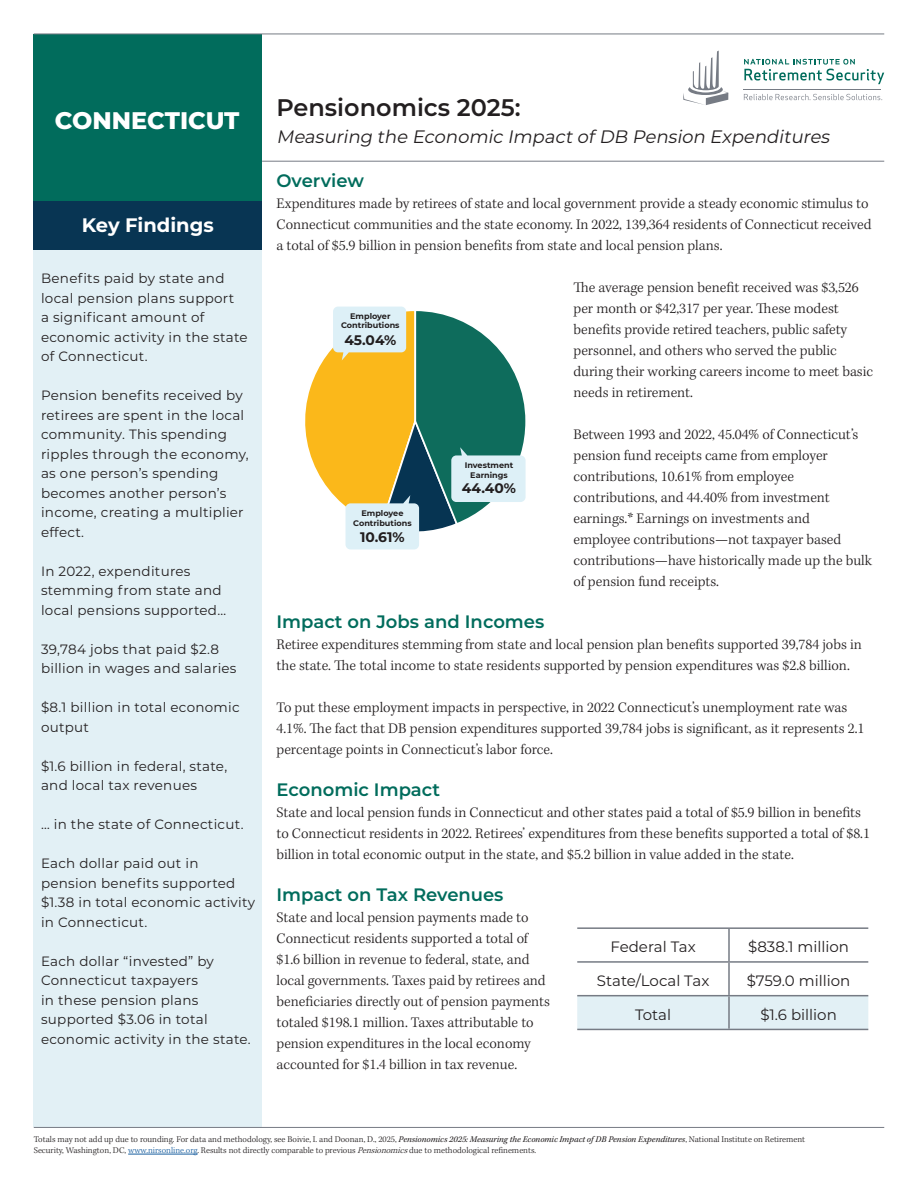
<style>
.page{position:relative;width:918px;height:1188px;background:#fff}
.page>*{position:absolute;margin:0;border:0;box-sizing:border-box;transform-origin:0 0}
.t1{font:600 24px "Montserrat";color:#231f20}
.t2{font:800 24px "Montserrat";color:#fff}
.t3{font:700 19.5px "Montserrat";color:#fff}
.t4{font:600 18px "Montserrat";color:#016c5c}
.t5{font:italic 18px "Montserrat";color:#231f20}
.t6{font:300 15px/21px "Kepler Std";color:#231f20}
.t7{font:15px "Montserrat";color:#231f20}
.t8{font:700 13.8px "Montserrat";color:#211d1e}
.t9{font:13.5px/19.5px "Montserrat";letter-spacing:.02em;color:#231f20}
.t10{font:300 9px/10.8px "Kepler Std";color:#231f20}
.t11{font:700 8.1px/9.8px "Montserrat";color:#211d1e;text-align:center}
.s1{font-weight:400;font-style:italic}
.s2{color:#175d9e}
.s3{font-style:italic}
</style>
<div class="page">
<div style="left:34px;top:34px;width:228px;height:168px;background:#016c5c"></div>
<div style="left:34px;top:223px;width:228px;height:904px;background:#e2f0f5"></div>
<hr style="left:262px;top:161px;width:622px;height:1px;background:#767b84">
<hr style="left:34px;top:1127px;width:850px;height:1px;background:#767b84">
<hr style="left:34px;top:34px;width:850px;height:1px;background:#767b84">
<div style="left:34px;top:202px;width:228px;height:48px;background:#083553"></div>
<hr style="left:743px;top:89px;width:137px;height:1px;background:#767b84">
<svg style="left:683px;top:51px;width:45px;height:54px"></svg>
<svg style="left:744px;top:94px;width:138px;height:6px"></svg>
<svg style="left:744px;top:59px;width:140px;height:25px"></svg>
<hr style="left:128px;top:1154px;width:69px;height:1px;background:#175d9e">
<svg style="left:305px;top:307px;width:221px;height:242px"></svg>
<div style="left:577px;top:996px;width:291px;height:33px;background:#e2f0f5"></div>
<hr style="left:577px;top:927px;width:152px;height:2px;background:#767b84">
<hr style="left:577px;top:961px;width:152px;height:2px;background:#767b84">
<hr style="left:728px;top:929px;width:2px;height:32px;background:#767b84">
<hr style="left:728px;top:963px;width:2px;height:32px;background:#767b84">
<hr style="left:729px;top:927px;width:139px;height:2px;background:#767b84">
<hr style="left:729px;top:961px;width:139px;height:2px;background:#767b84">
<hr style="left:577px;top:995px;width:152px;height:1px;background:#767b84">
<hr style="left:577px;top:1029px;width:152px;height:1px;background:#767b84">
<hr style="left:728px;top:996px;width:2px;height:33px;background:#767b84">
<hr style="left:729px;top:995px;width:139px;height:1px;background:#767b84">
<hr style="left:729px;top:1029px;width:139px;height:1px;background:#767b84">
<h1 class="t2" style="left:55px;top:103px;width:186px">CONNECTICUT</h1>
<h2 class="t3" style="left:82px;top:212px;width:133px">Key Findings</h2>
<p class="t9" style="left:41px;top:268px;width:208px">Benefits paid by state and local pension plans support<br>a significant amount of economic activity in the state of Connecticut.</p>
<p class="t9" style="left:41px;top:385px;width:209px">Pension benefits received by retirees are spent in the local community. This spending ripples through the economy, as one person’s spending becomes another person’s income, creating a multiplier effect.</p>
<p class="t9" style="left:41px;top:561px;width:187px">In 2022, expenditures stemming from state and local pensions supported…</p>
<p class="t9" style="left:41px;top:639px;width:197px">39,784 jobs that paid $2.8 billion in wages and salaries</p>
<p class="t9" style="left:41px;top:697px;width:200px">$8.1 billion in total economic output</p>
<p class="t9" style="left:41px;top:756px;width:188px">$1.6 billion in federal, state, and local tax revenues</p>
<p class="t9" style="left:41px;top:814px;width:204px">… in the state of Connecticut.</p>
<p class="t9" style="left:41px;top:853px;width:216px">Each dollar paid out in pension benefits supported $1.38 in total economic activity in Connecticut.</p>
<p class="t9" style="left:41px;top:951px;width:211px">Each dollar “invested” by<br>Connecticut taxpayers<br>in these pension plans supported $3.06 in total economic activity in the state.</p>
<h1 class="t1" style="left:276px;top:90px;width:246px">Pensionomics 2025:</h1>
<p class="t5" style="left:276px;top:124px;width:559px">Measuring the Economic ImpactofDB Pension Expenditures</p>
<p class="t4" style="left:276px;top:168px;width:89px">Overview</p>
<p class="t6" style="left:276px;top:194px;width:596px">Expenditures made by retirees of state and local government provide a steady economic stimulus to<br>Connecticut communities and the state economy. In 2022, 139,364 residents of Connecticut received a total of $5.9 billion in pension benefits from state and local pension plans.</p>
<p class="t6" style="left:573px;top:278px;width:301px">The average pension benefit received was $3,526 per month or $42,317 per year. These modest benefits provide retired teachers, public safety personnel, and others who served the public during their working careers income to meet basic needs in retirement.</p>
<p class="t6" style="left:573px;top:425px;width:300px">Between 1993 and 2022, 45.04% of Connecticut’s pension fund receipts came from employer contributions, 10.61% from employee contributions, and 44.40% from investment earnings.* Earnings on investments and<br>employee contributions—not taxpayer based contributions—have historically made up the bulk of pension fund receipts.</p>
<p class="t4" style="left:276px;top:609px;width:269px">Impact on Jobs and Incomes</p>
<p class="t6" style="left:276px;top:635px;width:587px">Retiree expenditures stemming from state and local pension plan benefits supported 39,784 jobs in the state. The total income to state residents supported by pension expenditures was $2.8 billion.</p>
<p class="t6" style="left:276px;top:698px;width:590px">To put these employment impacts in perspective, in 2022 Connecticut’s unemployment rate was<br>4.1%. The fact that DB pension expenditures supported 39,784 jobs is significant, as it represents 2.1 percentage points in Connecticut’s labor force.</p>
<p class="t4" style="left:276px;top:777px;width:165px">Economic Impact</p>
<p class="t6" style="left:276px;top:803px;width:595px">State and local pension funds in Connecticut and other states paid a total of $5.9 billion in benefits to Connecticut residents in 2022. Retirees’ expenditures from these benefits supported a total of $8.1 billion in total economic output in the state, and $5.2 billion in value added in the state.</p>
<p class="t4" style="left:276px;top:882px;width:229px">Impact on Tax Revenues</p>
<p class="t6" style="left:276px;top:908px;width:275px">State and local pension payments made to Connecticut residents supported a total of $1.6 billion in revenue to federal, state, and local governments. Taxes paid by retirees and beneficiaries directly out of pension payments totaled $198.1 million. Taxes attributable to pension expenditures in the local economy accounted for $1.4 billion in tax revenue.</p>
<p class="t11" style="left:341px;top:311px;width:60px">Employer<br>Contributions</p>
<p class="t8" style="left:344px;top:330px;width:53px">45.04%</p>
<p class="t11" style="left:465px;top:460px;width:50px">Investment<br>Earnings</p>
<p class="t8" style="left:462px;top:478px;width:56px">44.40%</p>
<p class="t11" style="left:353px;top:508px;width:60px">Employee<br>Contributions</p>
<p class="t8" style="left:360px;top:528px;width:46px">10.61%</p>
<p class="t7" style="left:611px;top:937px;width:87px">Federal Tax</p>
<p class="t7" style="left:748px;top:937px;width:102px">$838.1 million</p>
<p class="t7" style="left:597px;top:970px;width:114px">State/Local Tax</p>
<p class="t7" style="left:747px;top:970px;width:105px">$759.0 million</p>
<p class="t7" style="left:635px;top:1004px;width:38px">Total</p>
<p class="t7" style="left:760px;top:1004px;width:78px">$1.6 billion</p>
<p class="t10" style="left:34px;top:1134px;width:773px">Totals may not add up due to rounding. For data and methodology, see Boivie, I. and Doonan, D., 2025, <span class="s1">Pensionomics 2025: Measuring the Economic Impact of DB Pension Expenditures</span>, National Institute on Retirement<br>Security, Washington, DC, <span class="s2">www.nirsonline.org</span>. Results not directly comparable to previous <span class="s3">Pensionomics</span>due to methodological refinements.</p>
</div>
